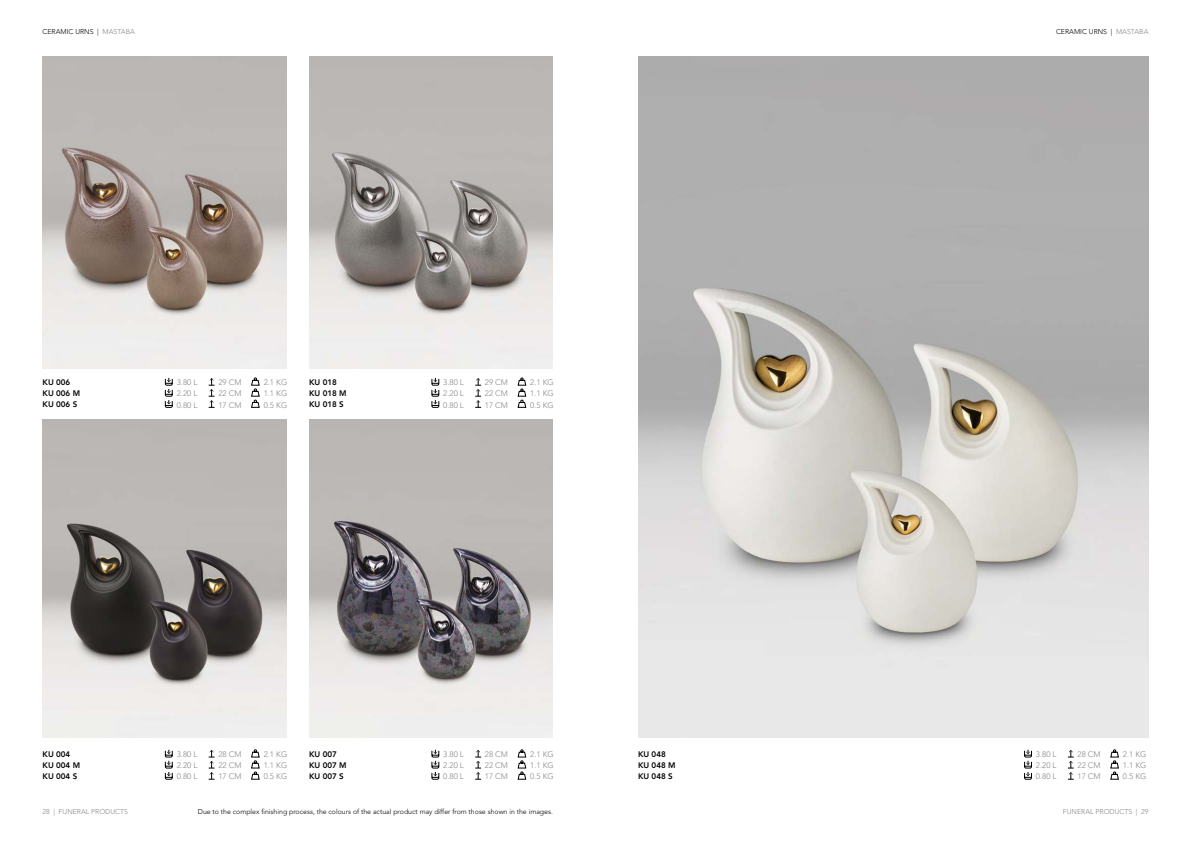
<style>
.page{position:relative;width:1191px;height:842px;background:#fff}
.page>*{position:absolute;margin:0;border:0;box-sizing:border-box;transform-origin:0 0}
.t1{font:300 8px/11.1px "Avenir LT Std";color:#87888a;text-align:justify}
.t2{font:800 8px/11px "Avenir LT Std";color:#000}
.t3{font:300 7px "Avenir LT Std";color:#000}
.t4{font:300 7px "Avenir LT Std";color:#87888a}
.s1{color:#87888a}
</style>
<div class="page">
<img style="left:309px;top:57px;width:244px;height:312px">
<img style="left:43px;top:419px;width:243px;height:318px">
<img style="left:43px;top:57px;width:243px;height:312px">
<img style="left:309px;top:419px;width:244px;height:318px">
<img style="left:638px;top:57px;width:510px;height:680px">
<svg style="left:209px;top:378px;width:5px;height:30px"></svg>
<svg style="left:209px;top:750px;width:5px;height:30px"></svg>
<svg style="left:1067px;top:750px;width:6px;height:30px"></svg>
<svg style="left:475px;top:750px;width:6px;height:30px"></svg>
<svg style="left:251px;top:377px;width:9px;height:31px"></svg>
<svg style="left:251px;top:749px;width:9px;height:31px"></svg>
<svg style="left:1110px;top:749px;width:9px;height:31px"></svg>
<svg style="left:517px;top:749px;width:9px;height:31px"></svg>
<svg style="left:165px;top:378px;width:8px;height:30px"></svg>
<svg style="left:165px;top:749px;width:8px;height:31px"></svg>
<svg style="left:1024px;top:749px;width:8px;height:31px"></svg>
<svg style="left:475px;top:378px;width:6px;height:30px"></svg>
<svg style="left:517px;top:377px;width:9px;height:31px"></svg>
<svg style="left:431px;top:377px;width:8px;height:31px"></svg>
<svg style="left:431px;top:749px;width:8px;height:31px"></svg>
<p class="t3" style="left:43px;top:27px;width:94px">CERAMIC URNS | <span class="s1">MASTABA</span></p>
<p class="t3" style="left:1056px;top:27px;width:94px">CERAMIC URNS | <span class="s1">MASTABA</span></p>
<p class="t1" style="left:218px;top:377px;width:25px">29 CM</p>
<p class="t1" style="left:264px;top:377px;width:25px">2.1 KG</p>
<p class="t1" style="left:177px;top:377px;width:22px">3.80 L</p>
<p class="t2" style="left:43px;top:377px;width:39px">KU 006<br>KU 006 M<br>KU 006 S</p>
<p class="t2" style="left:309px;top:377px;width:39px">KU 018<br>KU 018 M<br>KU 018 S</p>
<p class="t1" style="left:218px;top:388px;width:25px">22 CM</p>
<p class="t1" style="left:264px;top:388px;width:25px">1.1 KG</p>
<p class="t1" style="left:177px;top:388px;width:22px">2.20 L</p>
<p class="t1" style="left:218px;top:399px;width:25px">17 CM</p>
<p class="t1" style="left:264px;top:399px;width:25px">0.5 KG</p>
<p class="t1" style="left:177px;top:399px;width:22px">0.80 L</p>
<p class="t1" style="left:443px;top:377px;width:22px">3.80 L</p>
<p class="t1" style="left:485px;top:377px;width:25px">29 CM 22 CM 17 CM</p>
<p class="t1" style="left:443px;top:388px;width:22px">2.20 L<br>0.80 L</p>
<p class="t1" style="left:530px;top:377px;width:25px">2.1 KG 1.1 KG 0.5 KG</p>
<p class="t1" style="left:218px;top:749px;width:25px">28 CM</p>
<p class="t1" style="left:485px;top:749px;width:25px">28 CM</p>
<p class="t1" style="left:1077px;top:749px;width:25px">28 CM</p>
<p class="t1" style="left:264px;top:749px;width:25px">2.1 KG</p>
<p class="t1" style="left:530px;top:749px;width:25px">2.1 KG</p>
<p class="t1" style="left:1123px;top:749px;width:25px">2.1 KG</p>
<p class="t1" style="left:177px;top:749px;width:22px">3.80 L</p>
<p class="t1" style="left:443px;top:749px;width:22px">3.80 L</p>
<p class="t1" style="left:1036px;top:749px;width:22px">3.80 L</p>
<p class="t2" style="left:43px;top:749px;width:39px">KU 004<br>KU 004 M<br>KU 004 S</p>
<p class="t2" style="left:638px;top:749px;width:39px">KU 048<br>KU 048 M<br>KU 048 S</p>
<p class="t2" style="left:309px;top:749px;width:39px">KU 007<br>KU 007 M<br>KU 007 S</p>
<p class="t1" style="left:218px;top:760px;width:25px">22 CM</p>
<p class="t1" style="left:485px;top:760px;width:25px">22 CM</p>
<p class="t1" style="left:1077px;top:760px;width:25px">22 CM</p>
<p class="t1" style="left:264px;top:760px;width:25px">1.1 KG</p>
<p class="t1" style="left:530px;top:760px;width:25px">1.1 KG</p>
<p class="t1" style="left:1123px;top:760px;width:25px">1.1 KG</p>
<p class="t1" style="left:177px;top:760px;width:22px">2.20 L</p>
<p class="t1" style="left:443px;top:760px;width:22px">2.20 L</p>
<p class="t1" style="left:1036px;top:760px;width:22px">2.20 L</p>
<p class="t1" style="left:218px;top:771px;width:25px">17 CM</p>
<p class="t1" style="left:485px;top:771px;width:25px">17 CM</p>
<p class="t1" style="left:1077px;top:771px;width:25px">17 CM</p>
<p class="t1" style="left:264px;top:771px;width:25px">0.5 KG</p>
<p class="t1" style="left:530px;top:771px;width:25px">0.5 KG</p>
<p class="t1" style="left:1123px;top:771px;width:25px">0.5 KG</p>
<p class="t1" style="left:177px;top:771px;width:22px">0.80 L</p>
<p class="t1" style="left:443px;top:771px;width:22px">0.80 L</p>
<p class="t1" style="left:1036px;top:771px;width:22px">0.80 L</p>
<p class="t3" style="left:198px;top:807px;width:357px">Due to the complex finishing process, the colours of the actual product may differ from those shown in the images.</p>
<p class="t4" style="left:43px;top:807px;width:87px">28 | FUNERAL PRODUCTS</p>
<p class="t4" style="left:1063px;top:807px;width:87px">FUNERAL PRODUCTS | 29</p>
</div>
